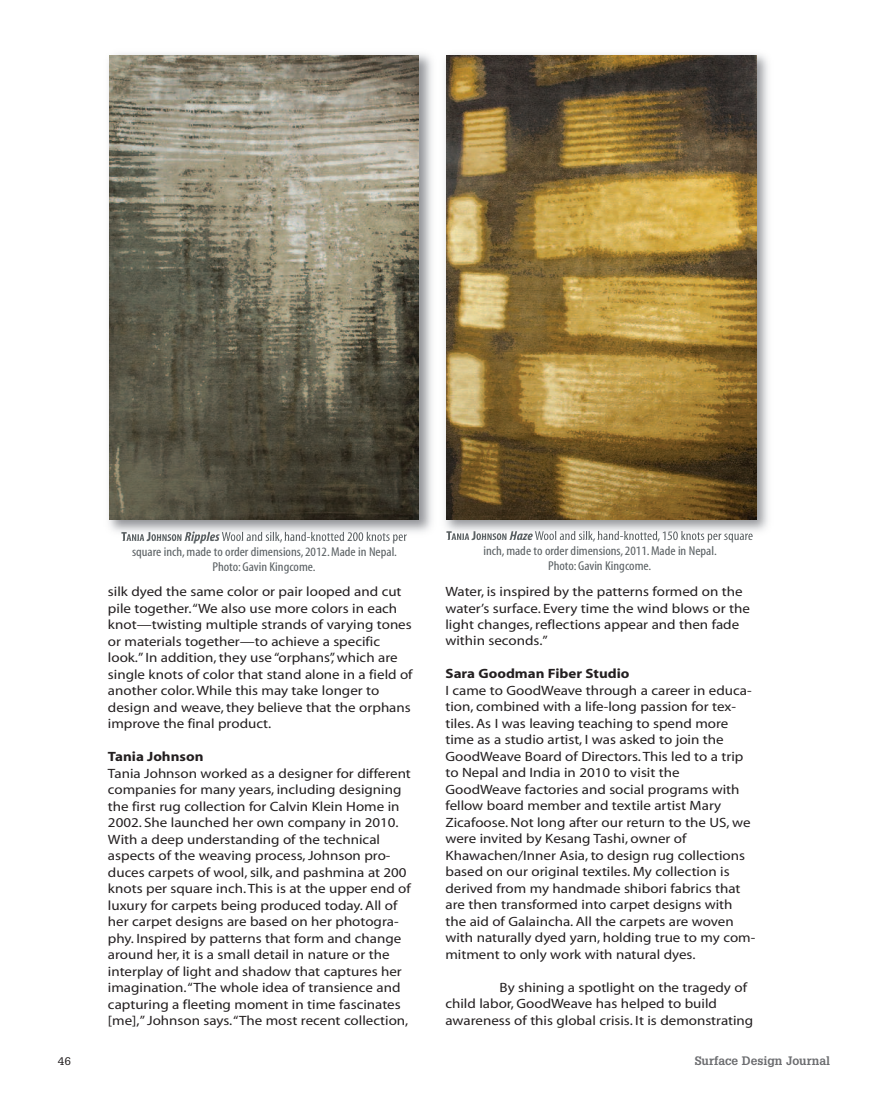
<style>
.page{position:relative;width:891px;height:1107px;background:#fff}
.page>*{position:absolute;margin:0;border:0;box-sizing:border-box;transform-origin:0 0}
.t1{font:13.5px/16.5px "Myriad";color:#231f20;scale:1.11 1}
.t2{font:700 13.5px "Myriad";color:#231f20;scale:1.11 1}
.t3{font:condensed 12.9px/15px "Myriad";color:#5a6063;text-align:center;scale:1.11 1}
.t4{font:700 12px "Glypha";color:#6c6d70}
.t5{font:10.8px "Glypha";color:#231f20;scale:1.11 1}
.s1{font-weight:700}
.s2{font-weight:700;font-size:9.6px}
.s3{font-weight:700;font-style:italic}
</style>
<div class="page">
<img style="left:108px;top:53px;width:324px;height:486px">
<img style="left:121px;top:532px;width:61px;height:7px">
<img style="left:185px;top:532px;width:35px;height:7px">
<img style="left:222px;top:532px;width:78px;height:7px">
<img style="left:110px;top:55px;width:309px;height:465px">
<img style="left:445px;top:54px;width:323px;height:485px">
<img style="left:446px;top:531px;width:61px;height:8px">
<img style="left:510px;top:531px;width:23px;height:8px">
<img style="left:535px;top:531px;width:78px;height:8px">
<img style="left:446px;top:55px;width:310px;height:464px">
<p class="t5" style="left:58px;top:1055px;width:14px">46</p>
<p class="t3" style="left:121px;top:530px;width:259px"><span class="s1">T</span><span class="s2">ANIA</span> <span class="s1">J</span><span class="s2">OHNSON</span> <span class="s3">Ripples</span>Wool and silk, hand-knotted 200 knots per square inch, made to order dimensions, 2012. Made in Nepal.<br>Photo: Gavin Kingcome.</p>
<p class="t3" style="left:446px;top:529px;width:278px"><span class="s1">T</span><span class="s2">ANIA</span> <span class="s1">J</span><span class="s2">OHNSON</span> <span class="s3">Haze</span>Wool and silk, hand-knotted, 150 knots per square inch, made to order dimensions, 2011. Made in Nepal.<br>Photo: Gavin Kingcome.</p>
<p class="t1" style="left:108px;top:584px;width:276px">silk dyed the same color or pair looped and cut pile together. “We also use more colors in each knot—twisting multiple strands of varying tones or materials together—to achieve a specific look.” In addition, they use “orphans”, which are single knots of color that stand alone in a field of another color. While this may take longer to design and weave, they believe that the orphans improve the final product.</p>
<p class="t2" style="left:108px;top:751px;width:88px">Tania Johnson</p>
<p class="t1" style="left:108px;top:766px;width:274px">Tania Johnson worked as a designer for different companies for many years, including designing the first rug collection for Calvin Klein Home in 2002. She launched her own company in 2010.<br>With a deep understanding of the technical aspects of the weaving process, Johnson pro&shy;duces carpets of wool, silk, and pashmina at 200 knots per square inch. This is at the upper end of luxury for carpets being produced today. All of her carpet designs are based on her photogra&shy;phy. Inspired by patterns that form and change around her, it is a small detail in nature or the interplay of light and shadow that captures her imagination. “The whole idea of transience and capturing a fleeting moment in time fascinates [me],” Johnson says. “The most recent collection,</p>
<p class="t1" style="left:445px;top:584px;width:276px">Water, is inspired by the patterns formed on the water’s surface. Every time the wind blows or the light changes, reflections appear and then fade within seconds.”</p>
<p class="t2" style="left:445px;top:669px;width:167px">Sara Goodman Fiber Studio</p>
<p class="t1" style="left:445px;top:683px;width:281px">I came to GoodWeave through a career in educa&shy;tion, combined with a life-long passion for tex&shy;tiles. As I was leaving teaching to spend more time as a studio artist, I was asked to join the GoodWeave Board of Directors. This led to a trip to Nepal and India in 2010 to visit the GoodWeave factories and social programs with fellow board member and textile artist Mary Zicafoose. Not long after our return to the US, we were invited by Kesang Tashi, owner of Khawachen/Inner Asia, to design rug collections based on our original textiles. My collection is derived from my handmade shibori fabrics that are then transformed into carpet designs with the aid of Galaincha. All the carpets are woven with naturally dyed yarn, holding true to my com&shy;mitment to only work with natural dyes.</p>
<p class="t1" style="left:445px;top:980px;width:279px;text-indent:54px">By shining a spotlight on the tragedy of child labor, GoodWeave has helped to build awareness of this global crisis. It is demonstrating</p>
<p class="t4" style="left:695px;top:1054px;width:137px">Surface Design Journal</p>
</div>
